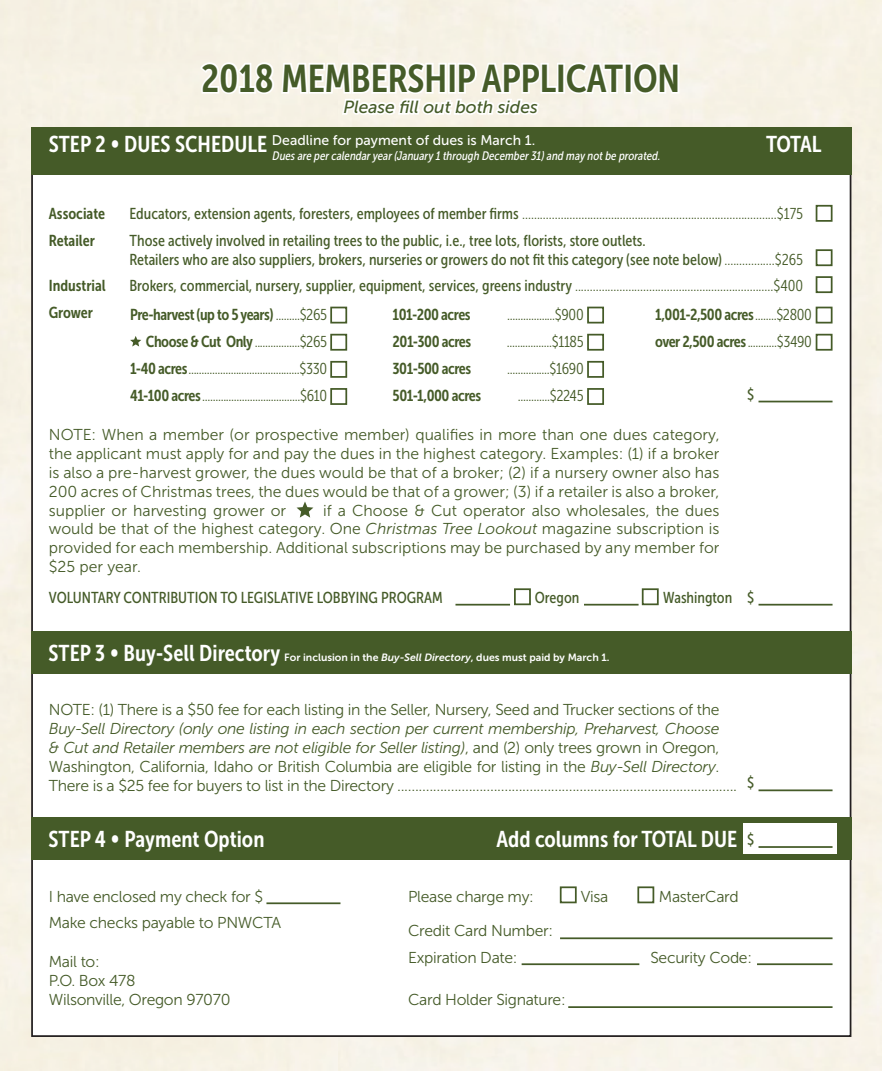
<style>
.page{position:relative;width:882px;height:1071px;background:#fff}
.page>*{position:absolute;margin:0;border:0;box-sizing:border-box;transform-origin:0 0}
.t1{font:38.5px "Museo Sans Cond 700";color:#455b28}
.t2{font:22.75px "Museo Sans Cond 700";color:#fff}
.t3{font:italic 17.5px "Museo Sans 500";color:#455b28}
.t4{font:15.75px/18.9px "Museo Sans 300";letter-spacing:-.02em;color:#455b28;text-align:justify}
.t5{font:15.75px "Museo Sans Cond 300";letter-spacing:-.02em;color:#455b28}
.t6{font:15.75px "Museo Sans Cond 500";color:#455b28}
.t7{font:15.75px "Museo Sans Cond 700";letter-spacing:-.03em;color:#455b28}
.t8{font:15.75px "Museo Sans Cond 700";color:#455b28}
.t9{font:14px "Museo Sans 500";color:#fff}
.t10{font:italic 12.25px "Museo Sans Cond 500";color:#fff}
.t11{font:10.5px "Museo Sans 700";color:#fff}
.s1{font-family:"Museo Sans Cond 500"}
.s2{font-family:"Museo Sans Cond 300"}
.s3{font-family:"Museo Sans Cond 700"}
.s4{font-style:italic}
.s5{font-family:"Museo Sans Cond 700";font-size:22.75px}
</style>
<div class="page">
<div style="left:339px;top:0;width:543px;height:1071px;background:#f7f2e6"></div>
<div style="left:32px;top:166px;width:819px;height:870px;background:#fff"></div>
<svg style="left:198px;top:60px;width:483px;height:67px"></svg>
<div style="left:31px;top:127px;width:820px;height:48px;background:#455b28"></div>
<svg style="left:130px;top:336px;width:11px;height:11px"></svg>
<div style="left:816px;top:205px;width:17px;height:17px;border:2px solid #455b28"></div>
<div style="left:816px;top:249px;width:17px;height:17px;border:2px solid #455b28"></div>
<div style="left:816px;top:276px;width:17px;height:17px;border:2px solid #455b28"></div>
<div style="left:816px;top:307px;width:17px;height:17px;border:2px solid #455b28"></div>
<div style="left:587px;top:307px;width:17px;height:17px;border:2px solid #455b28"></div>
<div style="left:330px;top:307px;width:17px;height:17px;border:2px solid #455b28"></div>
<div style="left:816px;top:334px;width:17px;height:17px;border:2px solid #455b28"></div>
<div style="left:587px;top:334px;width:17px;height:17px;border:2px solid #455b28"></div>
<div style="left:330px;top:334px;width:17px;height:17px;border:2px solid #455b28"></div>
<div style="left:587px;top:361px;width:17px;height:17px;border:2px solid #455b28"></div>
<div style="left:330px;top:361px;width:17px;height:17px;border:2px solid #455b28"></div>
<div style="left:587px;top:388px;width:17px;height:17px;border:2px solid #455b28"></div>
<div style="left:330px;top:388px;width:17px;height:17px;border:2px solid #455b28"></div>
<svg style="left:297px;top:501px;width:16px;height:17px"></svg>
<hr style="left:759px;top:604px;width:74px;height:2px;background:#455b28">
<hr style="left:759px;top:789px;width:74px;height:2px;background:#455b28">
<hr style="left:759px;top:401px;width:74px;height:1px;background:#455b28">
<div style="left:514px;top:588px;width:17px;height:17px;border:2px solid #455b28"></div>
<div style="left:642px;top:588px;width:17px;height:17px;border:2px solid #455b28"></div>
<hr style="left:455px;top:604px;width:55px;height:2px;background:#455b28">
<hr style="left:584px;top:604px;width:55px;height:2px;background:#455b28">
<div style="left:31px;top:631px;width:820px;height:43px;background:#455b28"></div>
<div style="left:31px;top:817px;width:820px;height:43px;background:#455b28"></div>
<hr style="left:266px;top:902px;width:74px;height:2px;background:#455b28">
<hr style="left:560px;top:937px;width:273px;height:2px;background:#455b28">
<hr style="left:757px;top:963px;width:76px;height:2px;background:#455b28">
<hr style="left:568px;top:1006px;width:265px;height:2px;background:#455b28">
<hr style="left:522px;top:963px;width:117px;height:2px;background:#455b28">
<div style="left:560px;top:886px;width:17px;height:17px;border:2px solid #455b28"></div>
<div style="left:637px;top:886px;width:17px;height:17px;border:2px solid #455b28"></div>
<div style="left:743px;top:823px;width:94px;height:31px;background:#fff"></div>
<hr style="left:759px;top:846px;width:74px;height:2px;background:#455b28">
<p class="t1" style="left:201px;top:57px;width:481px">2018 MEMBERSHIP APPLICATION</p>
<p class="t3" style="left:343px;top:97px;width:196px">Please fill out both sides</p>
<p class="t2" style="left:49px;top:131px;width:220px">STEP 2 • DUES SCHEDULE</p>
<p class="t2" style="left:766px;top:131px;width:57px">TOTAL</p>
<p class="t9" style="left:272px;top:133px;width:265px">Deadline for payment of dues is March 1.</p>
<p class="t10" style="left:272px;top:149px;width:392px">Duesare percalendaryear(January 1 through December31)and may notbe prorated.</p>
<p class="t5" style="left:130px;top:205px;width:675px"><span class="s1">Educators, extension agents, foresters, employees of member firms</span> ......................................................................................$175</p>
<p class="t6" style="left:130px;top:232px;width:518px">Those actively involved in retailing trees to the public, i.e., tree lots, florists, store outlets.</p>
<p class="t6" style="left:130px;top:251px;width:675px">Retailers who are also suppliers, brokers, nurseries or growers do not fit this category (see note below)<span class="s2">.................$265</span></p>
<p class="t5" style="left:130px;top:278px;width:675px"><span class="s1">Brokers, commercial, nursery, supplier, equipment, services, greens industry</span> ...................................................................$400</p>
<p class="t7" style="left:130px;top:306px;width:199px">Pre-harvest (up to 5 years) <span class="s2">.........$265</span></p>
<p class="t5" style="left:146px;top:333px;width:183px"><span class="s3">Choose &amp; Cut Only</span>.................$265</p>
<p class="t5" style="left:130px;top:360px;width:199px"><span class="s3">1-40 acres</span>..........................................$330</p>
<p class="t5" style="left:130px;top:387px;width:199px"><span class="s3">41-100 acres</span>.....................................$610</p>
<p class="t8" style="left:49px;top:205px;width:58px">Associate</p>
<p class="t8" style="left:49px;top:232px;width:48px">Retailer</p>
<p class="t8" style="left:49px;top:277px;width:59px">Industrial</p>
<p class="t7" style="left:49px;top:304px;width:46px">Grower</p>
<p class="t5" style="left:507px;top:306px;width:78px">..................$900</p>
<p class="t5" style="left:507px;top:333px;width:78px">.................$1185</p>
<p class="t5" style="left:507px;top:360px;width:78px">................$1690</p>
<p class="t5" style="left:518px;top:387px;width:67px">............$2245</p>
<p class="t7" style="left:655px;top:306px;width:158px">1,001-2,500 acres<span class="s2">........$2800</span></p>
<p class="t5" style="left:655px;top:333px;width:158px"><span class="s3">over 2,500 acres</span>...........$3490</p>
<p class="t7" style="left:393px;top:306px;width:79px">101-200 acres</p>
<p class="t7" style="left:393px;top:333px;width:80px">201-300 acres</p>
<p class="t7" style="left:393px;top:360px;width:80px">301-500 acres</p>
<p class="t7" style="left:393px;top:386px;width:90px">501-1,000 acres</p>
<p class="t4" style="left:49px;top:425px;width:672px">NOTE: When a member (or prospective member) qualifies in more than one dues category, the applicant must apply for and pay the dues in the highest category. Examples: (1) if a broker is also a pre-harvest grower, the dues would be that of a broker; (2) if a nursery owner also has 200 acres of Christmas trees, the dues would be that of a grower; (3) if a retailer is also a broker, supplier or harvesting grower or</p>
<p class="t6" style="left:747px;top:385px;width:9px">$</p>
<p class="t4" style="left:49px;top:501px;width:672px;text-indent:274px">if a Choose &amp; Cut operator also wholesales, the dues would be that of the highest category. One <span class="s4">Christmas Tree Lookout</span> magazine subscription is provided for each membership. Additional subscriptions may be purchased by any member for $25 per year.</p>
<p class="t6" style="left:49px;top:589px;width:395px">VOLUNTARY CONTRIBUTION TO LEGISLATIVE LOBBYING PROGRAM</p>
<p class="t6" style="left:535px;top:589px;width:46px">Oregon</p>
<p class="t6" style="left:663px;top:589px;width:71px">Washington</p>
<p class="t11" style="left:49px;top:651px;width:562px"><span class="s5">STEP 3 • Buy-Sell Directory</span> For inclusion in the <span class="s4">Buy-Sell Directory</span>, dues must paid by March 1.</p>
<p class="t6" style="left:747px;top:589px;width:9px">$</p>
<p class="t4" style="left:49px;top:701px;width:690px;text-align:left">NOTE: (1) There is a $50 fee for each listing in the Seller, Nursery, Seed and Trucker sections of the <span class="s4">Buy-Sell Directory (only one listing in each section per current membership, Preharvest, Choose<br>&amp; Cut and Retailer members are not eligible for Seller listing)</span>, and (2) only trees grown in Oregon, Washington, California, Idaho or British Columbia are eligible for listing in the <span class="s4">Buy-Sell Directory</span>.<br>There is a $25 fee for buyers to list in the Directory ...............................................................................................</p>
<p class="t6" style="left:747px;top:774px;width:9px">$</p>
<p class="t2" style="left:49px;top:826px;width:217px">STEP 4 • Payment Option</p>
<p class="t4" style="left:49px;top:887px;width:216px">I have enclosed my check for $</p>
<p class="t4" style="left:49px;top:914px;width:234px">Make checks payable to PNWCTA</p>
<p class="t4" style="left:49px;top:953px;width:52px">Mail to:</p>
<p class="t4" style="left:49px;top:971px;width:88px">P.O. Box 478</p>
<p class="t4" style="left:49px;top:990px;width:183px">Wilsonville, Oregon 97070</p>
<p class="t2" style="left:497px;top:826px;width:242px">Add columns for TOTAL DUE</p>
<p class="t6" style="left:747px;top:831px;width:9px">$</p>
<p class="t4" style="left:408px;top:887px;width:127px">Please charge my:</p>
<p class="t4" style="left:581px;top:887px;width:29px">Visa</p>
<p class="t4" style="left:659px;top:887px;width:81px">MasterCard</p>
<p class="t4" style="left:408px;top:921px;width:146px">Credit Card Number:</p>
<p class="t4" style="left:408px;top:948px;width:111px">Expiration Date:</p>
<p class="t4" style="left:650px;top:948px;width:103px">Security Code:</p>
<p class="t4" style="left:408px;top:991px;width:159px">Card Holder Signature:</p>
</div>
